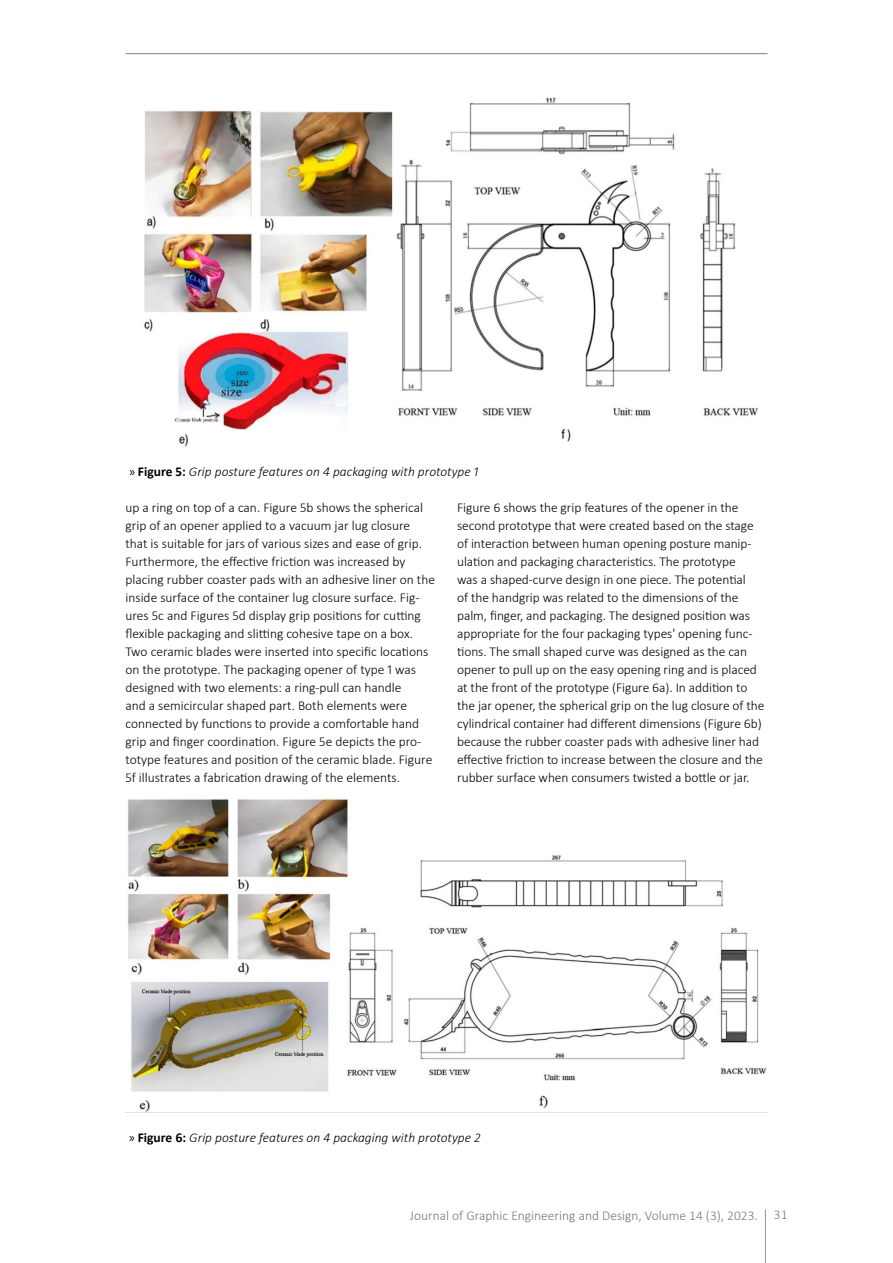
<style>
.page{position:relative;width:893px;height:1263px;background:#fff}
.page>*{position:absolute;margin:0;border:0;box-sizing:border-box;transform-origin:0 0}
.t1{font:300 13.5px/18px "Calibri";letter-spacing:-.005em;color:#000}
.t2{font:italic 300 13.5px "Calibri";color:#000}
.t3{font:300 13.5px "Calibri";color:#77787b}
.s1{font-family:"Myriad Pro";font-weight:400;font-style:normal}
.s2{font-weight:700;font-style:normal}
</style>
<div class="page">
<hr style="left:765px;top:1209px;width:1px;height:54px;background:#939598">
<hr style="left:125px;top:53px;width:642px;height:1px;background:#808285">
<img style="left:144px;top:97px;width:614px;height:350px">
<img style="left:128px;top:799px;width:639px;height:313px">
<p class="t2" style="left:129px;top:463px;width:350px"><span class="s1">»</span> <span class="s2">Figure 5:</span> Grip posture features on 4 packaging with prototype 1</p>
<p class="t1" style="left:125px;top:498px;width:311px">up a ring on top of a can. Figure 5b shows the spherical grip of an opener applied to a vacuum jar lug closure that is suitable for jars of various sizes and ease of grip.<br>Furthermore, the effective friction was increased by placing rubber coaster pads with an adhesive liner on the inside surface of the container lug closure surface. Fig&shy;ures 5c and Figures 5d display grip positions for cutting flexible packaging and slitting cohesive tape on a box.<br>Two ceramic blades were inserted into specific locations on the prototype. The packaging opener of type 1 was designed with two elements: a ring-pull can handle<br>and a semicircular shaped part. Both elements were connected by functions to provide a comfortable hand grip and finger coordination. Figure 5e depicts the pro&shy;totype features and position of the ceramic blade. Figure 5f illustrates a fabrication drawing of the elements.</p>
<p class="t1" style="left:457px;top:498px;width:309px">Figure 6 shows the grip features of the opener in the second prototype that were created based on the stage of interaction between human opening posture manip&shy;ulation and packaging characteristics. The prototype<br>was a shaped-curve design in one piece. The potential<br>of the handgrip was related to the dimensions of the palm, finger, and packaging. The designed position was appropriate for the four packaging types' opening func&shy;tions. The small shaped curve was designed as the can opener to pull up on the easy opening ring and is placed at the front of the prototype (Figure 6a). In addition to the jar opener, the spherical grip on the lug closure of the cylindrical container had different dimensions (Figure 6b) because the rubber coaster pads with adhesive liner had effective friction to increase between the closure and the rubber surface when consumers twisted a bottle or jar.</p>
<p class="t2" style="left:129px;top:1129px;width:353px"><span class="s1">»</span> <span class="s2">Figure 6:</span> Grip posture features on 4 packaging with prototype 2</p>
<p class="t3" style="left:410px;top:1207px;width:379px">Journal of Graphic Engineering and Design, Volume 14 (3), 2023. 31</p>
</div>
